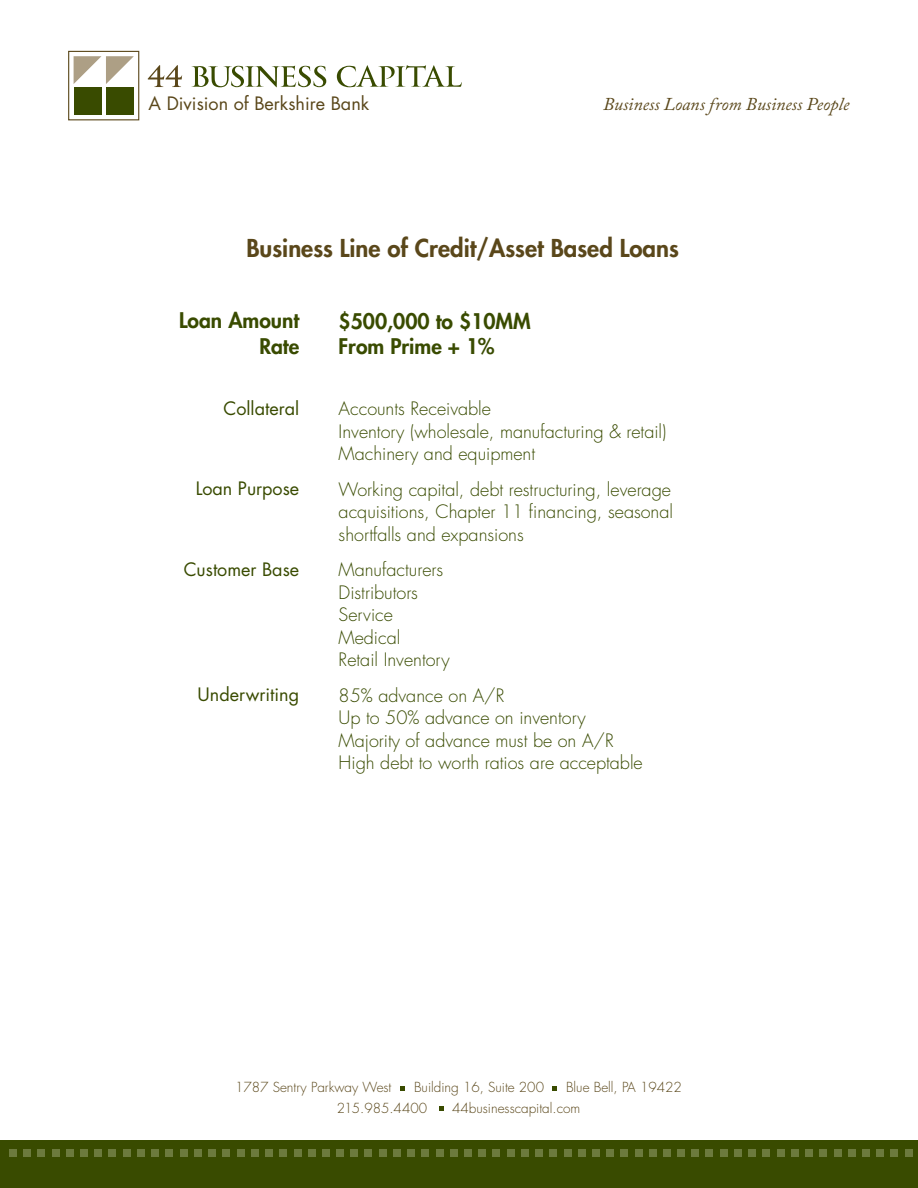
<style>
.page{position:relative;width:918px;height:1188px;background:#fff}
.page>*{position:absolute;margin:0;border:0;box-sizing:border-box;transform-origin:0 0}
.t1{font:800 24px "Futura";color:#5a471a}
.t2{font:800 21px/25.5px "Futura";color:#394b00}
.t3{font:300 18px/22.5px "Futura";color:#394b00}
.t4{font:18px "Futura";color:#394b00}
.t5{font:italic 18px "Adobe Caslon Pro";color:#5a471a}
.t6{font:18px "Futura";color:#5a471a}
.t7{font:300 13.5px "Futura";color:#5a471a}
</style>
<div class="page">
<div style="left:0;top:1140px;width:918px;height:48px;background:#394b00"></div>
<div style="left:9px;top:1149px;width:8px;height:8px;background:#6c7a3d"></div>
<div style="left:23px;top:1149px;width:8px;height:8px;background:#6c7a3d"></div>
<div style="left:37px;top:1149px;width:8px;height:8px;background:#6c7a3d"></div>
<div style="left:52px;top:1149px;width:7px;height:8px;background:#6c7a3d"></div>
<div style="left:66px;top:1149px;width:8px;height:8px;background:#6c7a3d"></div>
<div style="left:80px;top:1149px;width:8px;height:8px;background:#6c7a3d"></div>
<div style="left:94px;top:1149px;width:8px;height:8px;background:#6c7a3d"></div>
<div style="left:109px;top:1149px;width:7px;height:8px;background:#6c7a3d"></div>
<div style="left:123px;top:1149px;width:8px;height:8px;background:#6c7a3d"></div>
<div style="left:137px;top:1149px;width:8px;height:8px;background:#6c7a3d"></div>
<div style="left:151px;top:1149px;width:8px;height:8px;background:#6c7a3d"></div>
<div style="left:166px;top:1149px;width:7px;height:8px;background:#6c7a3d"></div>
<div style="left:180px;top:1149px;width:8px;height:8px;background:#6c7a3d"></div>
<div style="left:194px;top:1149px;width:8px;height:8px;background:#6c7a3d"></div>
<div style="left:208px;top:1149px;width:8px;height:8px;background:#6c7a3d"></div>
<div style="left:222px;top:1149px;width:8px;height:8px;background:#6c7a3d"></div>
<div style="left:237px;top:1149px;width:7px;height:8px;background:#6c7a3d"></div>
<div style="left:251px;top:1149px;width:8px;height:8px;background:#6c7a3d"></div>
<div style="left:265px;top:1149px;width:8px;height:8px;background:#6c7a3d"></div>
<div style="left:279px;top:1149px;width:8px;height:8px;background:#6c7a3d"></div>
<div style="left:294px;top:1149px;width:7px;height:8px;background:#6c7a3d"></div>
<div style="left:308px;top:1149px;width:8px;height:8px;background:#6c7a3d"></div>
<div style="left:322px;top:1149px;width:8px;height:8px;background:#6c7a3d"></div>
<div style="left:336px;top:1149px;width:8px;height:8px;background:#6c7a3d"></div>
<div style="left:350px;top:1149px;width:8px;height:8px;background:#6c7a3d"></div>
<div style="left:364px;top:1149px;width:8px;height:8px;background:#6c7a3d"></div>
<div style="left:379px;top:1149px;width:7px;height:8px;background:#6c7a3d"></div>
<div style="left:393px;top:1149px;width:8px;height:8px;background:#6c7a3d"></div>
<div style="left:407px;top:1149px;width:8px;height:8px;background:#6c7a3d"></div>
<div style="left:421px;top:1149px;width:8px;height:8px;background:#6c7a3d"></div>
<div style="left:436px;top:1149px;width:7px;height:8px;background:#6c7a3d"></div>
<div style="left:450px;top:1149px;width:8px;height:8px;background:#6c7a3d"></div>
<div style="left:464px;top:1149px;width:8px;height:8px;background:#6c7a3d"></div>
<div style="left:478px;top:1149px;width:8px;height:8px;background:#6c7a3d"></div>
<div style="left:493px;top:1149px;width:7px;height:8px;background:#6c7a3d"></div>
<div style="left:507px;top:1149px;width:8px;height:8px;background:#6c7a3d"></div>
<div style="left:521px;top:1149px;width:8px;height:8px;background:#6c7a3d"></div>
<div style="left:535px;top:1149px;width:8px;height:8px;background:#6c7a3d"></div>
<div style="left:549px;top:1149px;width:8px;height:8px;background:#6c7a3d"></div>
<div style="left:564px;top:1149px;width:7px;height:8px;background:#6c7a3d"></div>
<div style="left:578px;top:1149px;width:8px;height:8px;background:#6c7a3d"></div>
<div style="left:592px;top:1149px;width:8px;height:8px;background:#6c7a3d"></div>
<div style="left:606px;top:1149px;width:8px;height:8px;background:#6c7a3d"></div>
<div style="left:621px;top:1149px;width:7px;height:8px;background:#6c7a3d"></div>
<div style="left:635px;top:1149px;width:8px;height:8px;background:#6c7a3d"></div>
<div style="left:649px;top:1149px;width:7px;height:8px;background:#6c7a3d"></div>
<div style="left:663px;top:1149px;width:8px;height:8px;background:#6c7a3d"></div>
<div style="left:677px;top:1149px;width:8px;height:8px;background:#6c7a3d"></div>
<div style="left:691px;top:1149px;width:8px;height:8px;background:#6c7a3d"></div>
<div style="left:706px;top:1149px;width:7px;height:8px;background:#6c7a3d"></div>
<div style="left:720px;top:1149px;width:8px;height:8px;background:#6c7a3d"></div>
<div style="left:734px;top:1149px;width:8px;height:8px;background:#6c7a3d"></div>
<div style="left:748px;top:1149px;width:8px;height:8px;background:#6c7a3d"></div>
<div style="left:763px;top:1149px;width:7px;height:8px;background:#6c7a3d"></div>
<div style="left:777px;top:1149px;width:8px;height:8px;background:#6c7a3d"></div>
<div style="left:791px;top:1149px;width:8px;height:8px;background:#6c7a3d"></div>
<div style="left:805px;top:1149px;width:8px;height:8px;background:#6c7a3d"></div>
<div style="left:819px;top:1149px;width:8px;height:8px;background:#6c7a3d"></div>
<div style="left:834px;top:1149px;width:7px;height:8px;background:#6c7a3d"></div>
<div style="left:848px;top:1149px;width:8px;height:8px;background:#6c7a3d"></div>
<div style="left:862px;top:1149px;width:8px;height:8px;background:#6c7a3d"></div>
<div style="left:876px;top:1149px;width:8px;height:8px;background:#6c7a3d"></div>
<div style="left:891px;top:1149px;width:7px;height:8px;background:#6c7a3d"></div>
<div style="left:905px;top:1149px;width:8px;height:8px;background:#6c7a3d"></div>
<svg style="left:400px;top:1086px;width:5px;height:5px"></svg>
<svg style="left:552px;top:1086px;width:5px;height:5px"></svg>
<svg style="left:439px;top:1106px;width:5px;height:5px"></svg>
<div style="left:68px;top:51px;width:71px;height:69px;border:1px solid #5a471a"></div>
<div style="left:74px;top:87px;width:27px;height:28px;background:#394b00"></div>
<svg style="left:74px;top:56px;width:60px;height:28px"></svg>
<div style="left:106px;top:87px;width:28px;height:28px;background:#394b00"></div>
<svg style="left:192px;top:65px;width:134px;height:22px"></svg>
<svg style="left:337px;top:65px;width:125px;height:22px"></svg>
<svg style="left:148px;top:65px;width:34px;height:22px"></svg>
<p class="t6" style="left:149px;top:96px;width:222px">A Division of Berkshire Bank</p>
<p class="t5" style="left:603px;top:98px;width:248px">Business Loans from Business People</p>
<h1 class="t1" style="left:246px;top:236px;width:434px">Business Line of Credit/Asset Based Loans</h1>
<p class="t2" style="left:179px;top:309px;width:122px;text-align:right">Loan Amount<br>Rate</p>
<p class="t4" style="left:224px;top:400px;width:77px">Collateral</p>
<p class="t4" style="left:196px;top:480px;width:105px">Loan Purpose</p>
<p class="t4" style="left:184px;top:561px;width:117px">Customer Base</p>
<p class="t4" style="left:198px;top:686px;width:103px">Underwriting</p>
<p class="t2" style="left:339px;top:310px;width:193px">$500,000 to $10MM<br>From Prime + 1%</p>
<p class="t3" style="left:339px;top:399px;width:329px">Accounts Receivable<br>Inventory (wholesale, manufacturing &amp; retail)<br>Machinery and equipment</p>
<p class="t3" style="left:339px;top:479px;width:336px;text-align:justify">Working capital, debt restructuring, leverage acquisitions, Chapter 11 financing, seasonal shortfalls and expansions</p>
<p class="t3" style="left:339px;top:560px;width:113px">Manufacturers<br>Distributors<br>Service<br>Medical<br>Retail Inventory</p>
<p class="t3" style="left:339px;top:685px;width:306px">85% advance on A/R<br>Up to 50% advance on inventory<br>Majority of advance must be on A/R<br>High debt to worth ratios are acceptable</p>
<p class="t7" style="left:235px;top:1081px;width:158px">1787 Sentry Parkway West</p>
<p class="t7" style="left:414px;top:1081px;width:132px">Building 16, Suite 200</p>
<p class="t7" style="left:566px;top:1081px;width:117px">Blue Bell, PA 19422</p>
<p class="t7" style="left:337px;top:1102px;width:92px">215.985.4400</p>
<p class="t7" style="left:452px;top:1102px;width:130px">44businesscapital.com</p>
</div>
